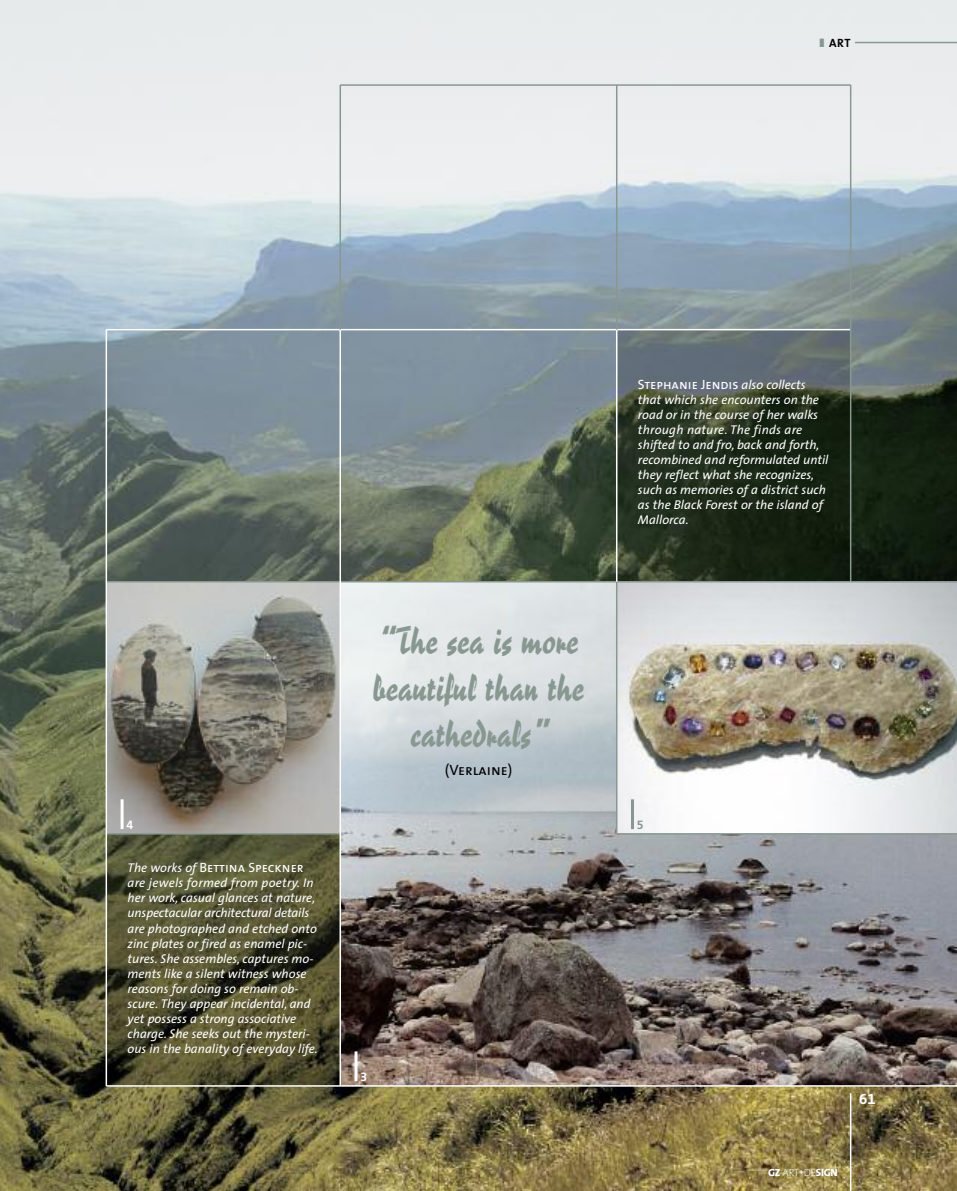
<style>
.page{position:relative;width:957px;height:1191px;background:#fff}
.page>*{position:absolute;margin:0;border:0;box-sizing:border-box;transform-origin:0 0}
.t1{font:36px/46.8px "Reporter";color:#889891;text-align:center}
.t2{font:15px "The Sans Caps";color:#000}
.t3{font:15px "The Sans Bold Expert";color:#fff}
.t4{font:13.5px "The Sans Caps";color:#fff}
.t5{font:italic 12.75px/15px "The Sans";color:#fff}
.t6{font:700 12px "The Sans";color:#000}
.t7{font:700 12px "Frutiger";color:#fff}
.t8{font:700 12px "Frutiger";color:#889891}
.t9{font:800 10.5px "The Sans";letter-spacing:-.02em;color:#fff}
.s1{color:#889891}
.s2{font-family:"The Sans";font-style:italic;font-size:12.75px}
.s3{font-weight:200}
.s4{font-weight:700;font-size:7.5px}
</style>
<div class="page">
<img style="left:0;top:0;width:957px;height:1191px">
<img style="left:107px;top:834px;width:232px;height:251px">
<img style="left:617px;top:330px;width:233px;height:251px">
<svg style="left:341px;top:582px;width:616px;height:503px;background:#928f8f"></svg>
<svg style="left:107px;top:582px;width:232px;height:251px;background:#8f8d86"></svg>
<img style="left:617px;top:582px;width:340px;height:251px">
<hr style="left:850px;top:1093px;width:1px;height:98px;background:#fff">
<hr style="left:855px;top:42px;width:102px;height:1px;background:#889891">
<hr style="left:106px;top:329px;width:744px;height:1px;background:#fff">
<hr style="left:340px;top:84px;width:510px;height:2px;background:#889891">
<hr style="left:106px;top:581px;width:851px;height:1px;background:#889891">
<hr style="left:106px;top:833px;width:234px;height:1px;background:#889891">
<hr style="left:617px;top:833px;width:340px;height:1px;background:#889891">
<hr style="left:106px;top:330px;width:1px;height:756px;background:#fff">
<hr style="left:850px;top:85px;width:1px;height:497px;background:#889891">
<hr style="left:339px;top:330px;width:2px;height:756px;background:#fff">
<hr style="left:616px;top:330px;width:1px;height:252px;background:#fff">
<hr style="left:616px;top:85px;width:1px;height:245px;background:#889891">
<hr style="left:616px;top:582px;width:1px;height:252px;background:#889891">
<hr style="left:339px;top:85px;width:2px;height:245px;background:#889891">
<hr style="left:106px;top:1085px;width:851px;height:1px;background:#fff">
<hr style="left:354px;top:1051px;width:3px;height:30px;background:#fff">
<hr style="left:121px;top:799px;width:3px;height:30px;background:#fff">
<hr style="left:631px;top:799px;width:3px;height:30px;background:#889891">
<p class="t6" style="left:819px;top:38px;width:33px"><span class="s1">❚</span> ART</p>
<p class="t4" style="left:638px;top:380px;width:169px">Stephanie Jendis <span class="s2">also collects</span></p>
<p class="t5" style="left:638px;top:394px;width:192px">that which she encounters on the road or in the course of her walks through nature. The finds are shifted to and fro, back and forth, recombined and reformulated until they reflect what she recognizes, such as memories of a district such as the Black Forest or the island of<br>Mallorca.</p>
<h1 class="t1" style="left:373px;top:617px;width:213px">“The sea is more beautiful than the cathedrals”</h1>
<p class="t2" style="left:445px;top:765px;width:69px">(Verlaine)</p>
<p class="t7" style="left:126px;top:820px;width:8px">4</p>
<p class="t8" style="left:637px;top:820px;width:8px">5</p>
<p class="t4" style="left:128px;top:863px;width:178px"><span class="s2">The works of</span> Bettina Speckner</p>
<p class="t5" style="left:128px;top:877px;width:192px">are jewels formed from poetry. In her work, casual glances at nature, unspectacular architectural details are photographed and etched onto zinc plates or fired as enamel pic&shy;tures. She assembles, captures mo&shy;ments like a silent witness whose reasons for doing so remain ob&shy;scure. They appear incidental, and yet possess a strong associative charge. She seeks out the mysteri&shy;ous in the banality of everyday life.</p>
<p class="t7" style="left:360px;top:1072px;width:8px">3</p>
<p class="t3" style="left:859px;top:1094px;width:18px">61</p>
<p class="t9" style="left:768px;top:1168px;width:71px">GZ <span class="s3">ART</span><span class="s4">+</span><span class="s3">DE</span>SIGN</p>
</div>
